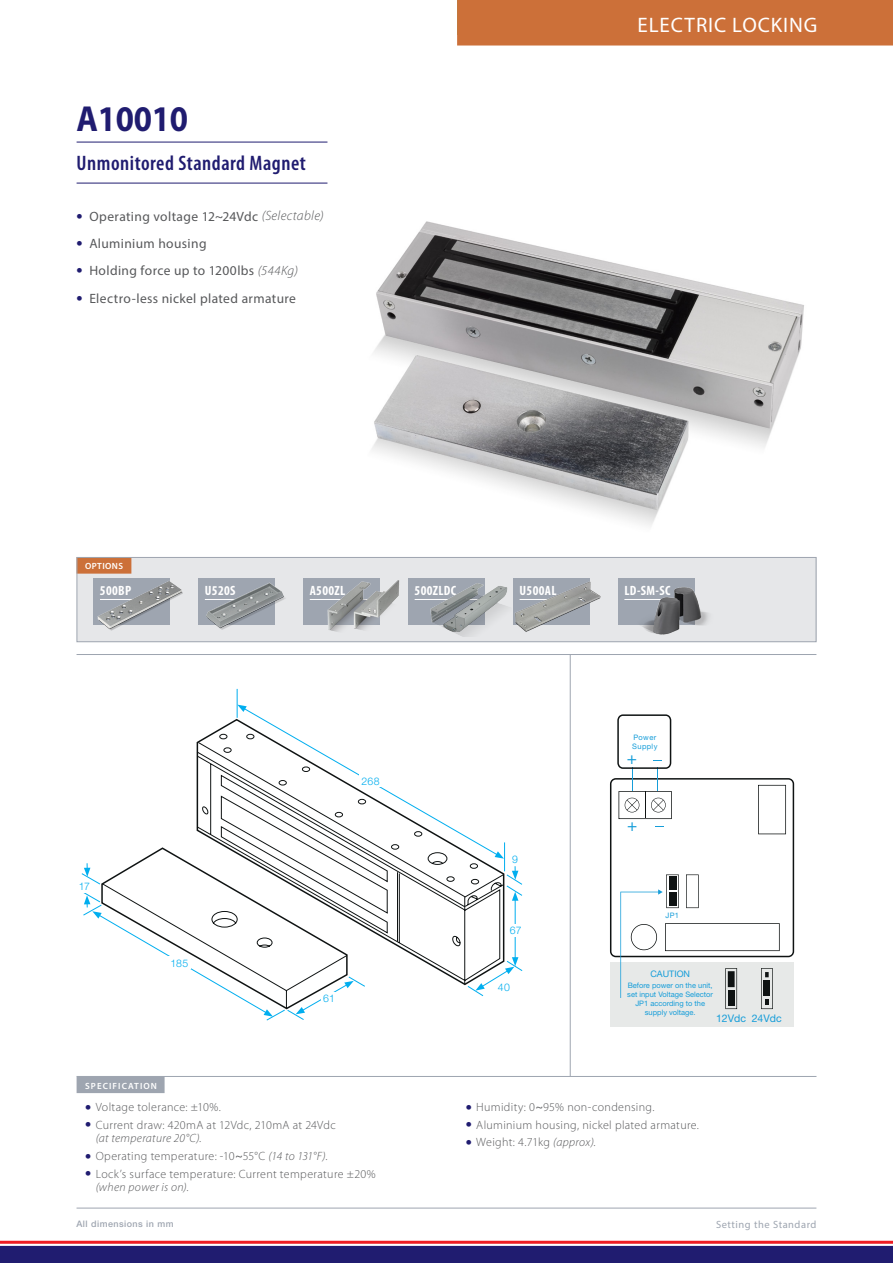
<style>
.page{position:relative;width:893px;height:1263px;background:#fff}
.page>*{position:absolute;margin:0;border:0;box-sizing:border-box;transform-origin:0 0}
.t1{font:700 36.3px "Myriad Pro";letter-spacing:-.01em;color:#201c70;scale:.91 1}
.t2{font:600 condensed 21px "Myriad Pro";letter-spacing:.025em;color:#201c70}
.ElectricLocking_Sect{font:21px "Myriad Pro";letter-spacing:.045em;color:#fff}
.t3{font:17.1px "Helvetica Neue LT Std";color:#159dd9}
.t4{font:13.5px "Myriad Pro";letter-spacing:.025em;color:#57585a}
.RelatedProd_Title{font:700 condensed 13.5px "Myriad Pro";letter-spacing:.025em;color:#fff}
.t5{font:300 12px/13.5px "Myriad Pro";letter-spacing:.03em;color:#57585a}
.t6{font:10.5px "Myriad Pro";letter-spacing:.05em;color:#9ea5b0}
.Diagrams_Numbers{font:300 10.5px "Helvetica Neue LT Std";letter-spacing:.02em;color:#00aeef}
.t7{font:10.5px "Helvetica Neue LT Std";color:#159dd9}
.t8{font:500 9px "Helvetica Neue LT Std";letter-spacing:.05em;color:#9ea5b0}
.SpecificationSubHead{font:600 9px "Myriad Pro";letter-spacing:.12em;color:#fff}
.SpecificationSubHead-2{font:600 9px "Myriad Pro";letter-spacing:.045em;color:#fff}
.t9{font:9px "Helvetica Neue LT Std";color:#159dd9}
.t10{font:7.5px/9px "Helvetica Neue LT Std";color:#159dd9;text-align:center}
.t11{font:7.5px/9px "Helvetica Neue LT Std";letter-spacing:.05em;color:#159dd9}
.s1{font-weight:700;font-size:18px;color:#201c70}
.s2{font-weight:300;font-style:italic}
.s3{font-style:italic}
.s4{font-weight:400}
</style>
<div class="page">
<hr style="left:0;top:1241px;width:893px;height:3px;background:#ee1d23">
<div style="left:0;top:1246px;width:893px;height:17px;background:#201c70"></div>
<hr style="left:77px;top:1208px;width:739px;height:1px;background:#9ea5b0">
<hr style="left:77px;top:654px;width:739px;height:1px;background:#9ea5b0">
<div style="left:457px;top:0;width:436px;height:46px;background:#cc7039"></div>
<div style="left:77px;top:557px;width:739px;height:85px;background:#e6e7e9"></div>
<div style="left:77px;top:557px;width:54px;height:17px;background:#cc7039"></div>
<div style="left:77px;top:557px;width:739px;height:85px;border:1px solid #9ea5b0"></div>
<hr style="left:570px;top:655px;width:1px;height:421px;background:#9ea5b0">
<div style="left:408px;top:578px;width:77px;height:47px;background:#9ea5b0"></div>
<hr style="left:415px;top:599px;width:63px;height:1px;background:#fff">
<div style="left:513px;top:578px;width:77px;height:47px;background:#9ea5b0"></div>
<div style="left:618px;top:578px;width:77px;height:47px;background:#9ea5b0"></div>
<hr style="left:624px;top:599px;width:64px;height:1px;background:#fff">
<div style="left:94px;top:578px;width:76px;height:47px;background:#9ea5b0"></div>
<div style="left:198px;top:578px;width:77px;height:47px;background:#9ea5b0"></div>
<hr style="left:205px;top:599px;width:64px;height:1px;background:#fff">
<div style="left:303px;top:578px;width:77px;height:47px;background:#9ea5b0"></div>
<hr style="left:310px;top:599px;width:64px;height:1px;background:#fff">
<svg style="left:81px;top:689px;width:442px;height:331px"></svg>
<img style="left:430px;top:583px;width:78px;height:53px">
<img style="left:206px;top:582px;width:79px;height:48px">
<img style="left:97px;top:581px;width:85px;height:50px">
<img style="left:515px;top:582px;width:86px;height:50px">
<img style="left:372px;top:221px;width:432px;height:305px">
<img style="left:327px;top:580px;width:73px;height:52px">
<div style="left:77px;top:1076px;width:88px;height:17px;background:#9ea5b0"></div>
<hr style="left:77px;top:1076px;width:739px;height:1px;background:#9ea5b0">
<hr style="left:77px;top:142px;width:250px;height:1px;background:#201c70">
<hr style="left:77px;top:183px;width:250px;height:1px;background:#201c70">
<img style="left:641px;top:587px;width:68px;height:48px">
<div style="left:611px;top:963px;width:183px;height:64px;background:#e7e9e8"></div>
<svg style="left:610px;top:714px;width:184px;height:295px"></svg>
<h1 class="t1" style="left:77px;top:95px;width:124px">A10010</h1>
<h2 class="t2" style="left:77px;top:151px;width:231px">Unmonitored Standard Magnet</h2>
<p class="t4" style="left:77px;top:208px;width:249px"><span class="s1">•</span> Operating voltage 12~24Vdc <span class="s2">(Selectable)</span></p>
<p class="t4" style="left:77px;top:235px;width:131px"><span class="s1">•</span> Aluminium housing</p>
<p class="t4" style="left:77px;top:263px;width:223px"><span class="s1">•</span> Holding force up to 1200lbs <span class="s2">(544Kg)</span></p>
<p class="t4" style="left:77px;top:290px;width:221px"><span class="s1">•</span> Electro-less nickel plated armature</p>
<p class="ElectricLocking_Sect" style="left:637px;top:12px;width:182px">Electric Locking</p>
<p class="SpecificationSubHead-2" style="left:85px;top:560px;width:39px">OPTIONS</p>
<p class="RelatedProd_Title" style="left:100px;top:582px;width:33px">500BP</p>
<p class="RelatedProd_Title" style="left:205px;top:582px;width:32px">U520S</p>
<p class="RelatedProd_Title" style="left:310px;top:582px;width:37px">A500ZL</p>
<p class="RelatedProd_Title" style="left:415px;top:582px;width:43px">500ZLDC</p>
<p class="RelatedProd_Title" style="left:519px;top:582px;width:39px">U500AL</p>
<p class="RelatedProd_Title" style="left:624px;top:582px;width:47px">LD-SM-SC</p>
<p class="Diagrams_Numbers" style="left:79px;top:880px;width:13px">17</p>
<p class="Diagrams_Numbers" style="left:171px;top:956px;width:19px">185</p>
<p class="Diagrams_Numbers" style="left:361px;top:774px;width:20px">268</p>
<p class="Diagrams_Numbers" style="left:323px;top:992px;width:13px">61</p>
<p class="SpecificationSubHead" style="left:85px;top:1080px;width:73px">SPECIFICATION</p>
<p class="t5" style="left:85px;top:1100px;width:137px"><span class="s1">•</span> Voltage tolerance: ±10%.</p>
<p class="t5" style="left:96px;top:1118px;width:241px;text-indent:-11px"><span class="s1">•</span> Current draw: 420mA at 12Vdc, 210mA at 24Vdc <span class="s3">(at temperature 20°C)</span>.</p>
<p class="t5" style="left:85px;top:1149px;width:244px"><span class="s1">•</span> Operating temperature: -10<span class="s4">~</span>55°C <span class="s3">(14 to 131°F)</span>.</p>
<p class="t5" style="left:96px;top:1167px;width:281px;text-indent:-11px"><span class="s1">•</span> Lock’s surface temperature: Current temperature ±20% <span class="s3">(when power is on)</span>.</p>
<p class="t11" style="left:632px;top:733px;width:27px">Power<br>Supply</p>
<p class="t3" style="left:627px;top:748px;width:12px">+</p>
<p class="Diagrams_Numbers" style="left:512px;top:852px;width:7px">9</p>
<p class="Diagrams_Numbers" style="left:510px;top:924px;width:13px">67</p>
<p class="Diagrams_Numbers" style="left:498px;top:980px;width:14px">40</p>
<p class="t3" style="left:627px;top:814px;width:12px">+</p>
<p class="t10" style="left:665px;top:911px;width:15px">JP1</p>
<p class="t9" style="left:650px;top:969px;width:41px">CAUTION</p>
<p class="t10" style="left:627px;top:981px;width:87px">Before power on the unit, set input Voltage Selector<br>JP1 according to the supply voltage.</p>
<p class="t7" style="left:716px;top:1011px;width:67px">12Vdc 24Vdc</p>
<p class="t5" style="left:466px;top:1100px;width:190px"><span class="s1">•</span> Humidity: 0<span class="s4">~</span>95% non-condensing.</p>
<p class="t5" style="left:466px;top:1118px;width:235px"><span class="s1">•</span> Aluminium housing, nickel plated armature.</p>
<p class="t5" style="left:466px;top:1135px;width:131px"><span class="s1">•</span> Weight: 4.71kg <span class="s3">(approx)</span>.</p>
<p class="t8" style="left:77px;top:1218px;width:99px">All dimensions in mm</p>
<p class="t6" style="left:716px;top:1218px;width:102px">Setting the Standard</p>
</div>
